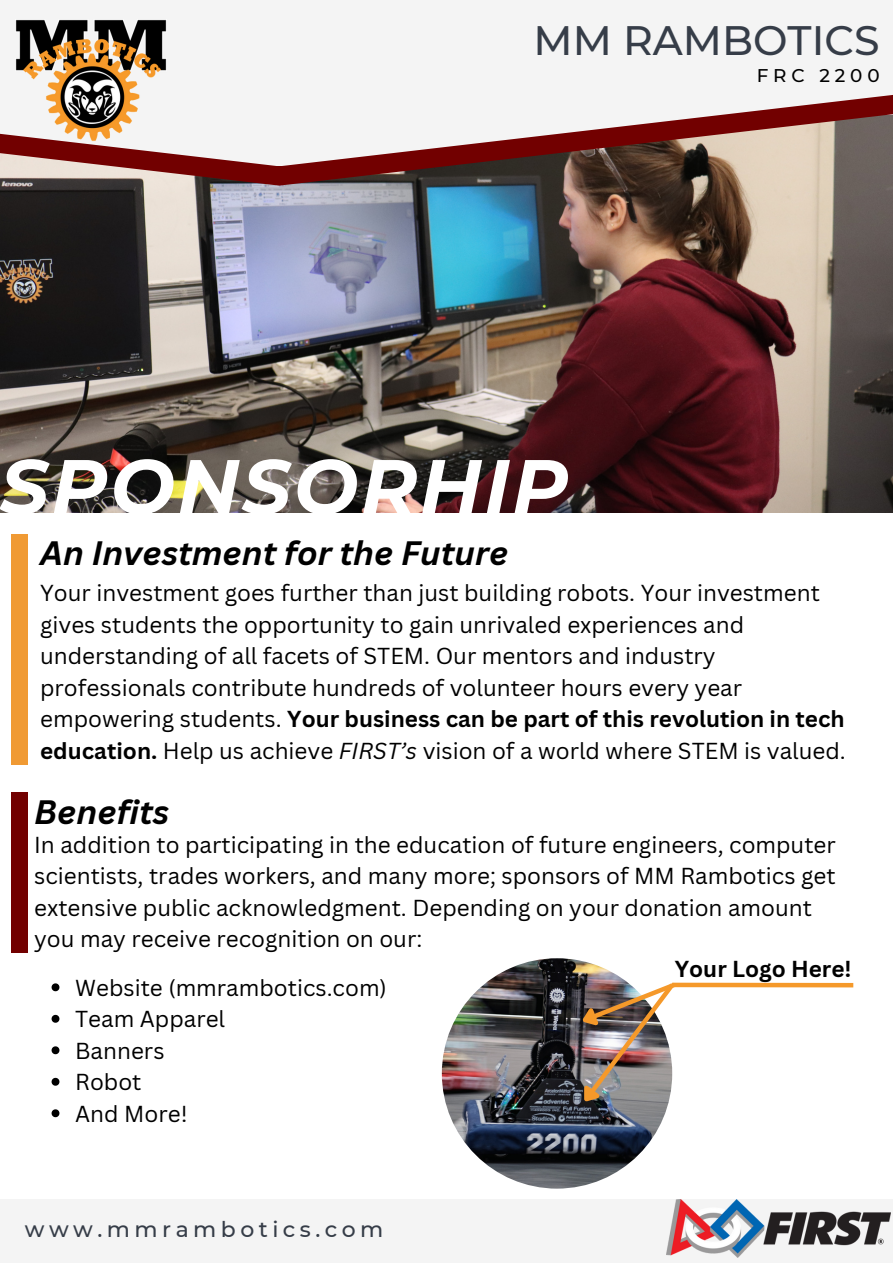
<style>
.page{position:relative;width:893px;height:1264px;background:#fff}
.page>*{position:absolute;margin:0;border:0;box-sizing:border-box;transform-origin:0 0}
.t1{font:italic 700 76.65px "Montserrat";letter-spacing:.035em;color:#fff}
.t2{font:500 40.95px "Montserrat";color:#363d48}
.t3{font:italic 700 33px "Canva Sans";color:#000}
.t4{font:22.5px/31.5px "Canva Sans";color:#000}
.t5{font:700 22.5px "Canva Sans";color:#000}
.t6{font:500 21.9px "Montserrat";letter-spacing:.205em;color:#363d48}
.t7{font:500 18.3px "Montserrat";letter-spacing:.265em;color:#000}
.s1{font-weight:700}
.s2{font-style:italic}
</style>
<div class="page">
<div style="left:0;top:1199px;width:892px;height:63px;background:#f4f4f4"></div>
<img style="left:0;top:186px;width:892px;height:326px">
<svg style="left:0;top:166px;width:892px;height:20px"></svg>
<svg style="left:0;top:0;width:892px;height:166px;fill:#f4f4f4"></svg>
<img style="left:15px;top:19px;width:152px;height:123px">
<img style="left:666px;top:1199px;width:224px;height:58px">
<div style="left:11px;top:534px;width:17px;height:230px;background:#f09a34"></div>
<div style="left:11px;top:792px;width:17px;height:161px;background:#720000"></div>
<svg style="left:52px;top:983px;width:7px;height:8px"></svg>
<svg style="left:52px;top:1014px;width:7px;height:8px"></svg>
<svg style="left:52px;top:1046px;width:7px;height:8px"></svg>
<svg style="left:52px;top:1077px;width:7px;height:8px"></svg>
<svg style="left:52px;top:1109px;width:7px;height:8px"></svg>
<img style="left:442px;top:958px;width:230px;height:230px;border-radius:50%">
<div style="left:672px;top:982px;width:181px;height:5px;background:#f5992a"></div>
<img style="left:569px;top:978px;width:110px;height:134px">
<p class="t2" style="left:533px;top:15px;width:347px">MM RAMBOTICS</p>
<p class="t7" style="left:756px;top:65px;width:124px">FRC 2200</p>
<p class="t1" style="left:0;top:439px;width:570px">SPONSORHIP</p>
<p class="t3" style="left:40px;top:530px;width:469px">An Investment for the Future</p>
<p class="t4" style="left:40px;top:577px;width:807px">Your investment goes further than just building robots. Your investment gives students the opportunity to gain unrivaled experiences and understanding of all facets of STEM. Our mentors and industry professionals contribute hundreds of volunteer hours every year empowering students. <span class="s1">Your business can be part of this revolution in tech education.</span> Help us achieve <span class="s2">FIRST’s</span> vision of a world where STEM is valued.</p>
<p class="t3" style="left:34px;top:789px;width:136px">Benefits</p>
<p class="t4" style="left:34px;top:828px;width:803px">In addition to participating in the education of future engineers, computer scientists, trades workers, and many more; sponsors of MM Rambotics get extensive public acknowledgment. Depending on your donation amount you may receive recognition on our:</p>
<p class="t4" style="left:75px;top:971px;width:313px">Website (mmrambotics.com)</p>
<p class="t4" style="left:75px;top:1002px;width:151px">Team Apparel</p>
<p class="t4" style="left:75px;top:1034px;width:91px">Banners</p>
<p class="t4" style="left:75px;top:1065px;width:68px">Robot</p>
<p class="t4" style="left:75px;top:1097px;width:114px">And More!</p>
<p class="t5" style="left:674px;top:953px;width:178px">Your Logo Here!</p>
<p class="t6" style="left:25px;top:1215px;width:360px">www.mmrambotics.com</p>
</div>
